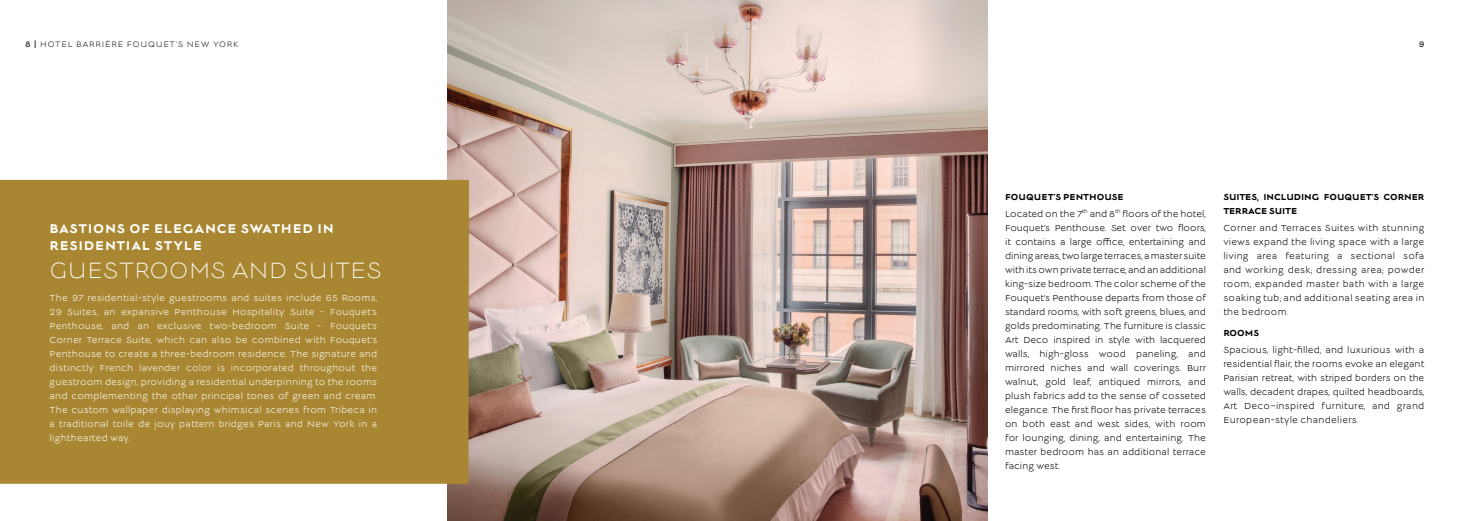
<style>
.page{position:relative;width:1474px;height:521px;background:#fff}
.page>*{position:absolute;margin:0;border:0;box-sizing:border-box;transform-origin:0 0}
.t1{font:300 24.5px "Lucien";letter-spacing:.02em;color:#fff}
.t2{font:700 14px/16.8px "Lucien";letter-spacing:.06em;color:#fff}
.t3{font:9.62px/14px "Lucien";letter-spacing:.02em;color:#000;text-align:justify}
.t4{font:9.62px/14px "Lucien";letter-spacing:.025em;color:#fff;text-align:justify}
.t5{font:9.62px/16.4px "Lucien";color:#000}
.t6{font:700 9.62px/14px "Lucien";color:#000}
.t7{font:8.75px "Lucien";letter-spacing:.09em;color:#231f20}
.t8{font:8.75px "Lucien";color:#231f20}
.s1{font-style:inherit}
.s2{font-weight:700}
</style>
<div class="page">
<img style="left:448px;top:0;width:539px;height:521px">
<div style="left:0;top:180px;width:469px;height:304px;background:#a98631"></div>
<p class="t7" style="left:25px;top:41px;width:215px"><span class="s1">8 |</span> HOTEL BARRIÈRE FOUQUET’S NEW YORK</p>
<p class="t8" style="left:1418px;top:41px;width:7px">9</p>
<h2 class="t2" style="left:50px;top:221px;width:286px">BASTIONS OF ELEGANCE SWATHED IN<br>RESIDENTIAL STYLE</h2>
<h1 class="t1" style="left:50px;top:259px;width:333px">GUESTROOMS AND SUITES</h1>
<p class="t4" style="left:50px;top:292px;width:329px">The 97 residential-style guestrooms and suites include 65 Rooms, 29 Suites, an expansive Penthouse Hospitality Suite - Fouquet’s Penthouse, and an exclusive two-bedroom Suite - Fouquet’s Corner Terrace Suite, which can also be combined with Fouquet’s Penthouse to create a three-bedroom residence. The signature and distinctly French lavender color is incorporated throughout the guestroom design, providing a residential underpinning to the rooms and complementing the other principal tones of green and cream.<br>The custom wallpaper displaying whimsical scenes from Tribeca in a traditional toile de jouy pattern bridges Paris and New York in a lighthearted way.</p>
<p class="t5" style="left:1005px;top:189px;width:202px"><span class="s2">FOUQUET’S PENTHOUSE<br></span>Located on the 7<sup>th</sup> and 8<sup>th</sup> floors of the hotel,</p>
<p class="t3" style="left:1005px;top:221px;width:202px">Fouquet’s Penthouse. Set over two floors, it contains a large office, entertaining and dining areas, two large terraces, a master suite with its own private terrace, and an additional king-size bedroom. The color scheme of the Fouquet’s Penthouse departs from those of standard rooms, with soft greens, blues, and golds predominating. The furniture is classic Art Deco inspired in style with lacquered walls, high-gloss wood paneling, and mirrored niches and wall coverings. Burr walnut, gold leaf, antiqued mirrors, and plush fabrics add to the sense of cosseted elegance. The first floor has private terraces on both east and west sides, with room for lounging, dining, and entertaining. The master bedroom has an additional terrace facing west.</p>
<p class="t6" style="left:1223px;top:191px;width:202px">SUITES, INCLUDING FOUQUET’S CORNER<br>TERRACE SUITE</p>
<p class="t3" style="left:1223px;top:221px;width:202px">Corner and Terraces Suites with stunning views expand the living space with a large living area featuring a sectional sofa and working desk; dressing area; powder room; expanded master bath with a large soaking tub; and additional seating area in the bedroom.</p>
<p class="t6" style="left:1223px;top:327px;width:37px">ROOMS</p>
<p class="t3" style="left:1223px;top:343px;width:202px">Spacious, light-filled, and luxurious with a residential flair, the rooms evoke an elegant Parisian retreat, with striped borders on the walls, decadent drapes, quilted headboards, Art Deco–inspired furniture, and grand European-style chandeliers.</p>
</div>
